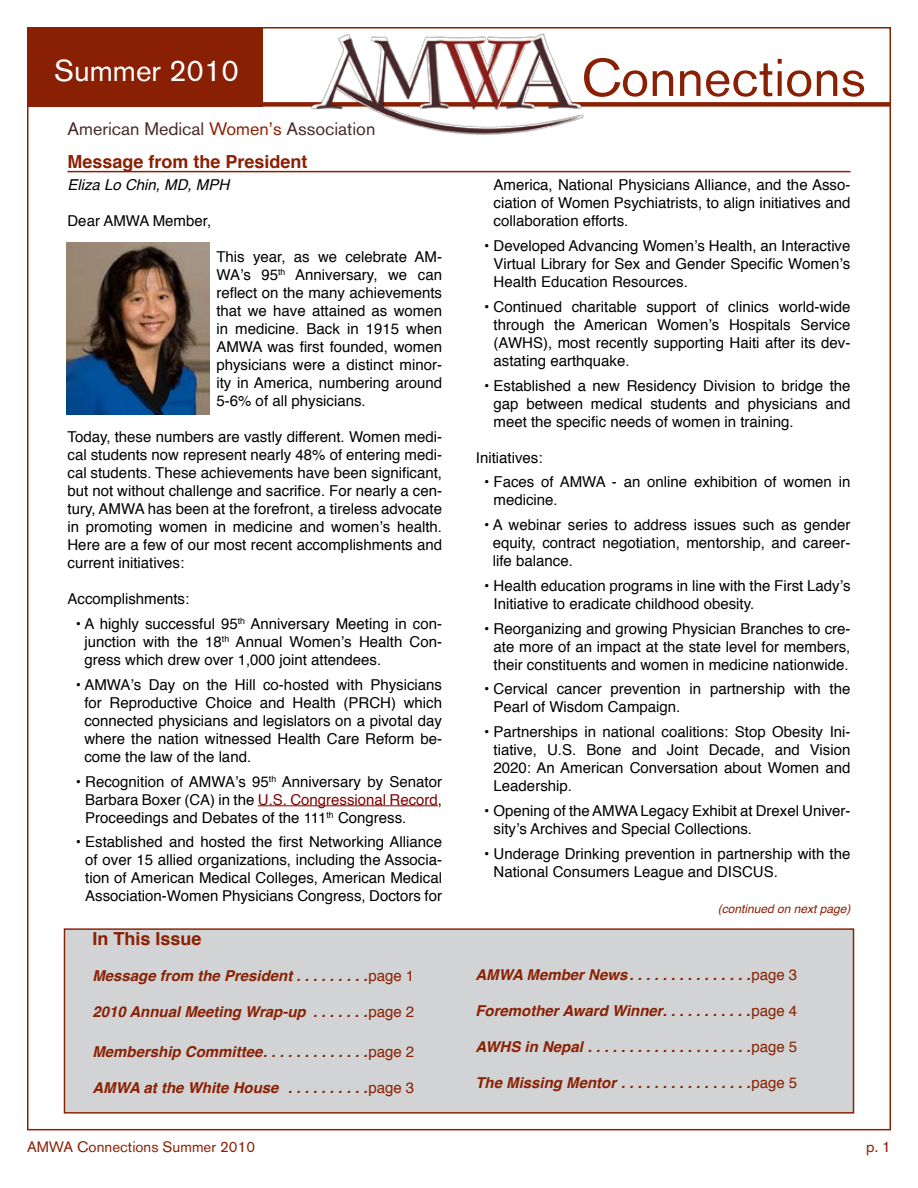
<style>
.page{position:relative;width:918px;height:1188px;background:#fff}
.page>*{position:absolute;margin:0;border:0;box-sizing:border-box;transform-origin:0 0}
.t1{font:52.5px "Akzidenz Grotesk BE";color:#8a2003}
.t2{font:30px "Akzidenz Grotesk BE";color:#fff}
.t3{font:700 18px "Helvetica";color:#8a2003}
.t4{font:18px "Akzidenz Grotesk BE";color:#472a2b}
.t5{font:15px/18px "Helvetica";color:#000;text-align:justify}
.t6{font:italic 700 15px "Helvetica";color:#8a2003}
.t7{font:15px "Akzidenz Grotesk BE";color:#8a2003}
.t8{font:italic 15px "Helvetica";color:#000}
.t9{font:italic 12px "Helvetica";color:#8a2003}
.s1{color:#8a2003}
.s2{color:#800000}
.s3{font-weight:400;font-style:normal}
</style>
<div class="page">
<div style="left:27px;top:27px;width:235px;height:80px;background:#8a2003"></div>
<hr style="left:258px;top:805px;width:180px;height:1px;background:#800000">
<div style="left:28px;top:102px;width:862px;height:5px;background:#8a2003"></div>
<img style="left:307px;top:33px;width:281px;height:102px">
<div style="left:64px;top:928px;width:790px;height:186px;background:#d1d3d4;border:1px solid #8a2003"></div>
<hr style="left:68px;top:171px;width:782px;height:1px;background:#8a2003">
<img style="left:66px;top:242px;width:144px;height:173px">
<h2 class="t2" style="left:54px;top:52px;width:187px">Summer 2010</h2>
<h1 class="t1" style="left:581px;top:46px;width:286px">Connections</h1>
<p class="t4" style="left:68px;top:118px;width:309px">American Medical <span class="s1">Women’s</span> Association</p>
<p class="t3" style="left:68px;top:147px;width:242px">Message from the President</p>
<p class="t8" style="left:68px;top:173px;width:163px">Eliza Lo Chin, MD, MPH</p>
<p class="t5" style="left:68px;top:213px;width:145px">Dear AMWA Member,</p>
<p class="t5" style="left:216px;top:249px;width:227px">This year, as we celebrate AM-WA’s 95<sup>th</sup> Anniversary, we can reflect on the many achievements that we have attained as women in medicine. Back in 1915 when AMWA was first founded, women physicians were a distinct minor&shy;ity in America, numbering around 5-6% of all physicians.</p>
<p class="t5" style="left:68px;top:429px;width:376px">Today, these numbers are vastly different. Women medi&shy;cal students now represent nearly 48% of entering medi&shy;cal students. These achievements have been significant, but not without challenge and sacrifice. For nearly a cen&shy;tury, AMWA has been at the forefront, a tireless advocate in promoting women in medicine and women’s health.<br>Here are a few of our most recent accomplishments and current initiatives:</p>
<p class="t5" style="left:68px;top:591px;width:123px">Accomplishments:</p>
<p class="t5" style="left:84px;top:615px;width:359px;text-indent:-9px">• A highly successful 95<sup>th</sup> Anniversary Meeting in con&shy;junction with the 18<sup>th</sup> Annual Women’s Health Con&shy;gress which drew over 1,000 joint attendees.</p>
<p class="t5" style="left:84px;top:676px;width:359px;text-indent:-9px">• AMWA’s Day on the Hill co-hosted with Physicians for Reproductive Choice and Health (PRCH) which connected physicians and legislators on a pivotal day where the nation witnessed Health Care Reform be&shy;come the law of the land.</p>
<p class="t5" style="left:85px;top:773px;width:358px;text-indent:-9px">• Recognition of AMWA’s 95<sup>th</sup> Anniversary by Senator Barbara Boxer (CA) in the <span class="s2">U.S. Congressional Record</span>, Proceedings and Debates of the 111<sup>th</sup> Congress.</p>
<p class="t5" style="left:85px;top:834px;width:358px;text-indent:-9px">• Established and hosted the first Networking Alliance of over 15 allied organizations, including the Associa&shy;tion of American Medical Colleges, American Medical Association-Women Physicians Congress, Doctors for</p>
<p class="t3" style="left:92px;top:924px;width:111px">In This Issue</p>
<p class="t6" style="left:92px;top:963px;width:323px">Message from the President . . . . . . . . <span class="s3">page 1</span></p>
<p class="t6" style="left:92px;top:999px;width:323px">2010 Annual Meeting Wrap-up . . . . . . <span class="s3">page 2</span></p>
<p class="t6" style="left:92px;top:1039px;width:323px">Membership Committee . . . . . . . . . . . . <span class="s3">page 2</span></p>
<p class="t6" style="left:92px;top:1075px;width:323px">AMWA at the White House . . . . . . . . . <span class="s3">page 3</span></p>
<p class="t7" style="left:27px;top:1138px;width:230px">AMWA Connections Summer 2010</p>
<p class="t5" style="left:494px;top:177px;width:358px">America, National Physicians Alliance, and the Asso&shy;ciation of Women Psychiatrists, to align initiatives and collaboration efforts.</p>
<p class="t5" style="left:494px;top:237px;width:358px;text-indent:-9px">• Developed Advancing Women’s Health, an Interactive Virtual Library for Sex and Gender Specific Women’s Health Education Resources.</p>
<p class="t5" style="left:494px;top:298px;width:358px;text-indent:-9px">• Continued charitable support of clinics world-wide through the American Women’s Hospitals Service (AWHS), most recently supporting Haiti after its dev&shy;astating earthquake.</p>
<p class="t5" style="left:494px;top:377px;width:358px;text-indent:-9px">• Established a new Residency Division to bridge the gap between medical students and physicians and meet the specific needs of women in training.</p>
<p class="t5" style="left:476px;top:449px;width:68px">Initiatives:</p>
<p class="t5" style="left:494px;top:474px;width:358px;text-indent:-9px">• Faces of AMWA - an online exhibition of women in medicine.</p>
<p class="t5" style="left:493px;top:516px;width:359px;text-indent:-9px">• A webinar series to address issues such as gender equity, contract negotiation, mentorship, and career&shy;life balance.</p>
<p class="t5" style="left:494px;top:577px;width:358px;text-indent:-9px">• Health education programs in line with the First Lady’s<br>Initiative to eradicate childhood obesity.</p>
<p class="t5" style="left:494px;top:620px;width:358px;text-indent:-9px">• Reorganizing and growing Physician Branches to cre&shy;ate more of an impact at the state level for members, their constituents and women in medicine nationwide.</p>
<p class="t5" style="left:494px;top:681px;width:358px;text-indent:-9px">• Cervical cancer prevention in partnership with the<br>Pearl of Wisdom Campaign.</p>
<p class="t5" style="left:494px;top:723px;width:358px;text-indent:-9px">• Partnerships in national coalitions: Stop Obesity Ini&shy;tiative, U.S. Bone and Joint Decade, and Vision 2020: An American Conversation about Women and Leadership.</p>
<p class="t5" style="left:494px;top:802px;width:358px;text-indent:-9px">• Opening of the AMWA Legacy Exhibit at Drexel Univer&shy;sity’s Archives and Special Collections.</p>
<p class="t5" style="left:494px;top:845px;width:358px;text-indent:-9px">• Underage Drinking prevention in partnership with the<br>National Consumers League and DISCUS.</p>
<p class="t9" style="left:718px;top:899px;width:134px">(continued on next page)</p>
<p class="t6" style="left:475px;top:962px;width:323px">AMWA Member News . . . . . . . . . . . . . . <span class="s3">page 3</span></p>
<p class="t6" style="left:475px;top:998px;width:323px">Foremother Award Winner . . . . . . . . . . <span class="s3">page 4</span></p>
<p class="t6" style="left:475px;top:1034px;width:323px">AWHS in Nepal . . . . . . . . . . . . . . . . . . . <span class="s3">page 5</span></p>
<p class="t6" style="left:475px;top:1070px;width:323px">The Missing Mentor . . . . . . . . . . . . . . . <span class="s3">page 5</span></p>
<p class="t7" style="left:866px;top:1138px;width:26px">p. 1</p>
</div>
